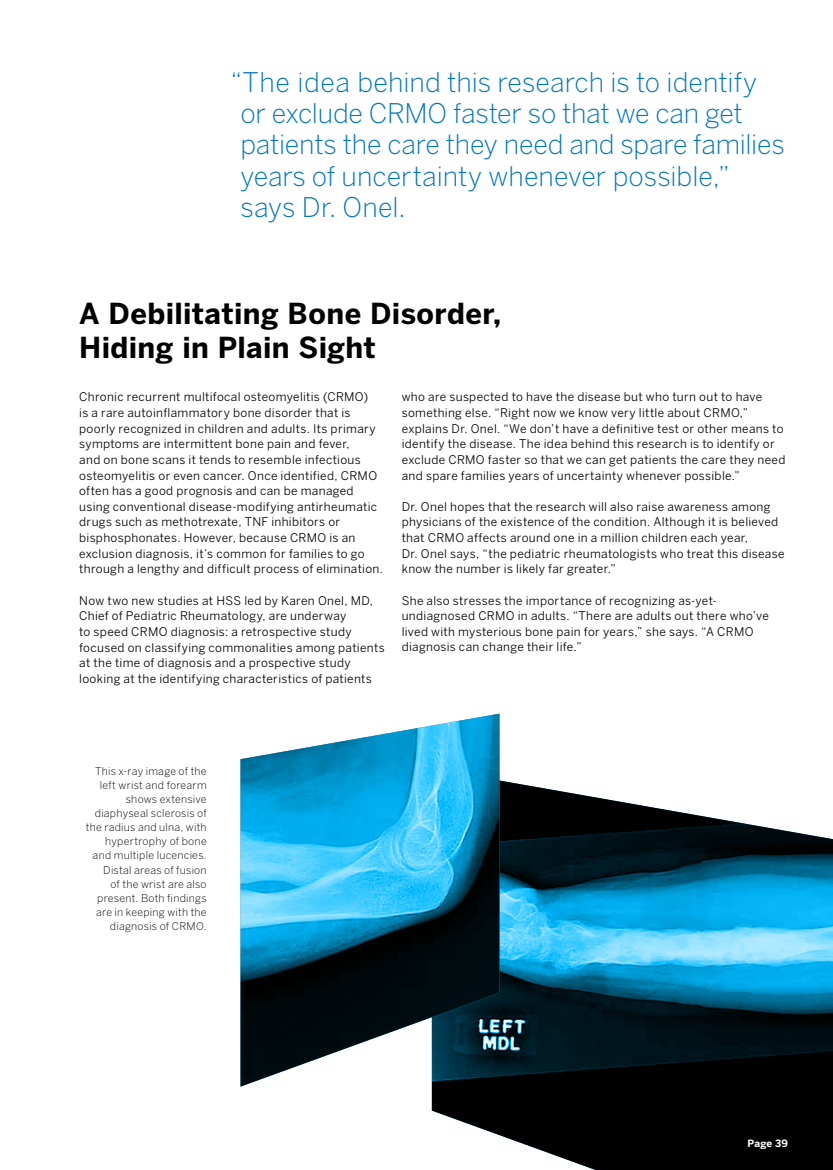
<style>
.page{position:relative;width:833px;height:1170px;background:#fff}
.page>*{position:absolute;margin:0;border:0;box-sizing:border-box;transform-origin:0 0}
.t1{font:700 28.75px/33.8px "Benton Sans";letter-spacing:.01em;color:#000}
.t2{font:300 26.88px/31.2px "Benton Sans";letter-spacing:-.005em;color:#0076bb}
.t3{font:11.88px/15.6px "Benton Sans";letter-spacing:.025em;color:#000}
.t4{font:300 10.62px/14.1px "Benton Sans";letter-spacing:.02em;color:#000;text-align:right}
.t5{font:700 10px "Benton Sans";letter-spacing:.015em;color:#fff}
</style>
<div class="page">
<img style="left:432px;top:769px;width:400px;height:401px">
<img style="left:240px;top:714px;width:259px;height:373px">
<h1 class="t2" style="left:240px;top:66px;width:546px;text-indent:-10px">“The idea behind this research is to identify or exclude CRMO faster so that we can get patients the care they need and spare families years of uncertainty whenever possible,” says Dr. Onel.</h1>
<p class="t1" style="left:79px;top:296px;width:423px">A Debilitating Bone Disorder,<br>Hiding in Plain Sight</p>
<p class="t3" style="left:79px;top:389px;width:305px">Chronic recurrent multifocal osteomyelitis (CRMO)<br>is a rare autoinflammatory bone disorder that is poorly recognized in children and adults. Its primary symptoms are intermittent bone pain and fever,<br>and on bone scans it tends to resemble infectious osteomyelitis or even cancer. Once identified, CRMO often has a good prognosis and can be managed using conventional disease-modifying antirheumatic drugs such as methotrexate, TNF inhibitors or bisphosphonates. However, because CRMO is an exclusion diagnosis, it’s common for families to go through a lengthy and difficult process of elimination.</p>
<p class="t3" style="left:79px;top:592px;width:307px">Now two new studies at HSS led by Karen Onel, MD, Chief of Pediatric Rheumatology, are underway<br>to speed CRMO diagnosis: a retrospective study focused on classifying commonalities among patients at the time of diagnosis and a prospective study looking at the identifying characteristics of patients</p>
<p class="t3" style="left:402px;top:389px;width:385px">who are suspected to have the disease but who turn out to have something else. “Right now we know very little about CRMO,” explains Dr. Onel. “We don’t have a definitive test or other means to identify the disease. The idea behind this research is to identify or exclude CRMO faster so that we can get patients the care they need and spare families years of uncertainty whenever possible.”</p>
<p class="t3" style="left:402px;top:499px;width:384px">Dr. Onel hopes that the research will also raise awareness among physicians of the existence of the condition. Although it is believed that CRMO affects around one in a million children each year,<br>Dr. Onel says, “the pediatric rheumatologists who treat this disease know the number is likely far greater.”</p>
<p class="t3" style="left:402px;top:592px;width:368px">She also stresses the importance of recognizing as-yet&shy;undiagnosed CRMO in adults. “There are adults out there who’ve lived with mysterious bone pain for years,” she says. “A CRMO diagnosis can change their life.”</p>
<p class="t4" style="left:86px;top:764px;width:122px">This x-ray image of the left wrist and forearm shows extensive diaphyseal sclerosis of the radius and ulna, with hypertrophy of bone and multiple lucencies.<br>Distal areas of fusion<br>of the wrist are also present. Both fndings are in keeping with the diagnosis of CRMO.</p>
<p class="t5" style="left:747px;top:1137px;width:42px">Page 39</p>
</div>
